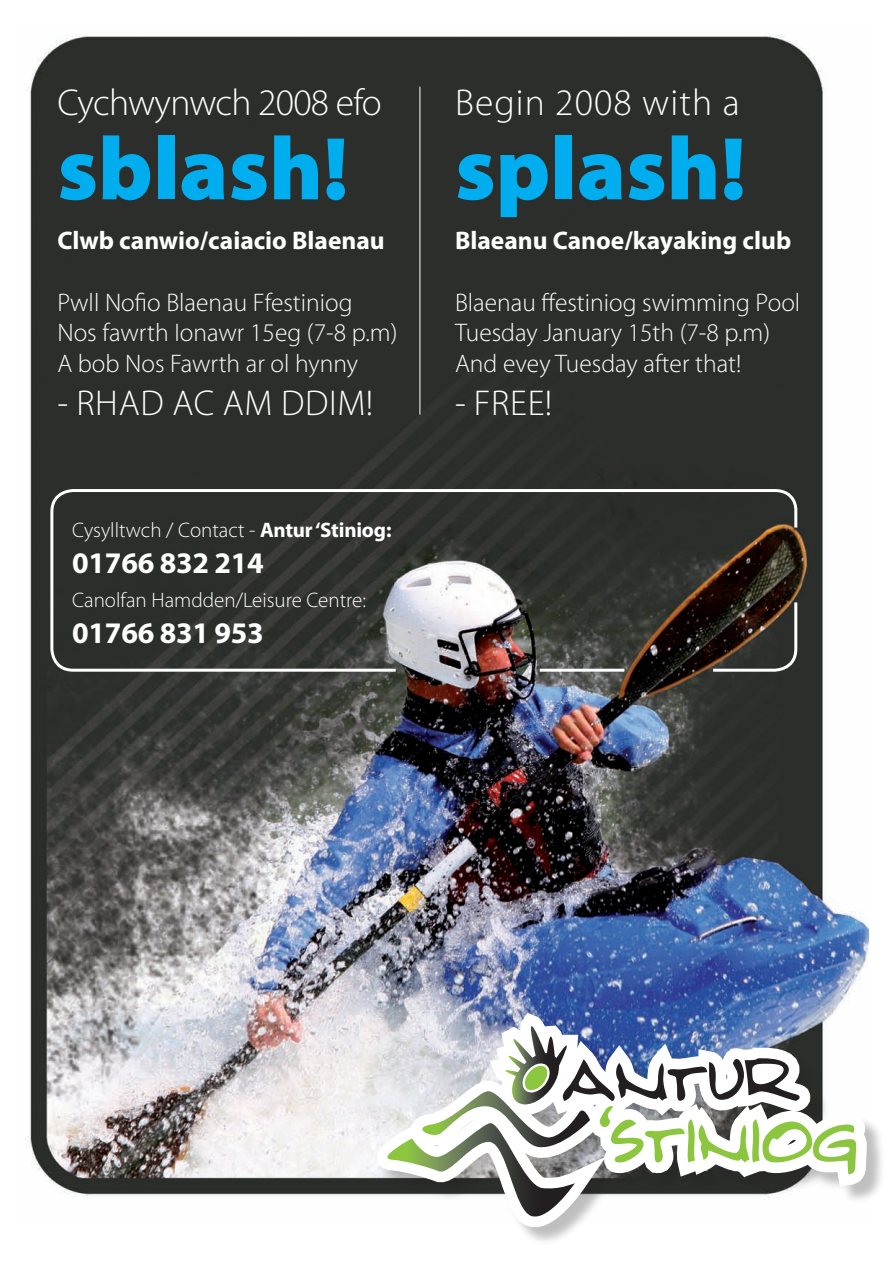
<style>
.page{position:relative;width:893px;height:1263px;background:#fff}
.page>*{position:absolute;margin:0;border:0;box-sizing:border-box;transform-origin:0 0}
.t1{font:900 90px "Myriad Pro";color:#00aeef}
.t2{font:300 37.5px "Myriad Pro";letter-spacing:-.02em;color:#fff}
.t3{font:300 37.5px "Myriad Pro";letter-spacing:.03em;color:#fff}
.t4{font:300 36px "Myriad Pro";letter-spacing:.02em;color:#fff}
.t5{font:700 30px "Myriad Pro";letter-spacing:-.01em;color:#fff}
.t6{font:300 25.5px/30.6px "Myriad Pro";color:#fff}
.t7{font:700 25.5px "Myriad Pro";color:#fff}
.t8{font:300 21px "Myriad Pro";color:#fff}
.s1{font-weight:700}
</style>
<div class="page">
<img style="left:26px;top:34px;width:842px;height:1163px">
<div style="left:378px;top:1016px;width:509px;height:231px;background:#231f20;opacity:.29"></div>
<svg style="left:372px;top:1002px;width:497px;height:245px"></svg>
<hr style="left:420px;top:87px;width:1px;height:328px;background:#fff">
<svg style="left:49px;top:487px;width:750px;height:186px;background:#434340"></svg>
<hr style="left:540px;top:669px;width:84px;height:3px;background:#fff">
<p class="t2" style="left:57px;top:80px;width:326px">Cychwynwch 2008 efo</p>
<p class="t1" style="left:57px;top:109px;width:293px">sblash!</p>
<p class="t7" style="left:57px;top:224px;width:329px">Clwb canwio/caiacio Blaenau</p>
<p class="t6" style="left:57px;top:287px;width:297px">Pwll Nofio Blaenau Ffestiniog</p>
<p class="t6" style="left:57px;top:317px;width:342px">Nos fawrth Ionawr 15eg (7-8 p.m)<br>A bob Nos Fawrth ar ol hynny</p>
<p class="t4" style="left:57px;top:381px;width:317px">- Rhad ac am ddi m!</p>
<p class="t8" style="left:72px;top:517px;width:321px">Cysylltwch / Contact - <span class="s1">Antur ‘Stiniog:</span></p>
<p class="t5" style="left:72px;top:543px;width:193px">01766 832 214</p>
<p class="t8" style="left:72px;top:587px;width:295px">Canolfan Hamdden/Leisure Centre:</p>
<p class="t5" style="left:72px;top:613px;width:193px">01766 831 953</p>
<p class="t3" style="left:455px;top:80px;width:286px">Begin 2008 with a</p>
<p class="t1" style="left:455px;top:109px;width:293px">splash!</p>
<p class="t7" style="left:455px;top:224px;width:338px">Blaeanu Canoe/kayaking club</p>
<p class="t6" style="left:455px;top:287px;width:347px">Blaenau ffestiniog swimming Pool</p>
<p class="t6" style="left:455px;top:317px;width:317px">Tuesday January 15th (7-8 p.m)</p>
<p class="t6" style="left:455px;top:348px;width:288px">And evey Tuesday after that!</p>
<p class="t4" style="left:455px;top:381px;width:99px">- Free!</p>
</div>
